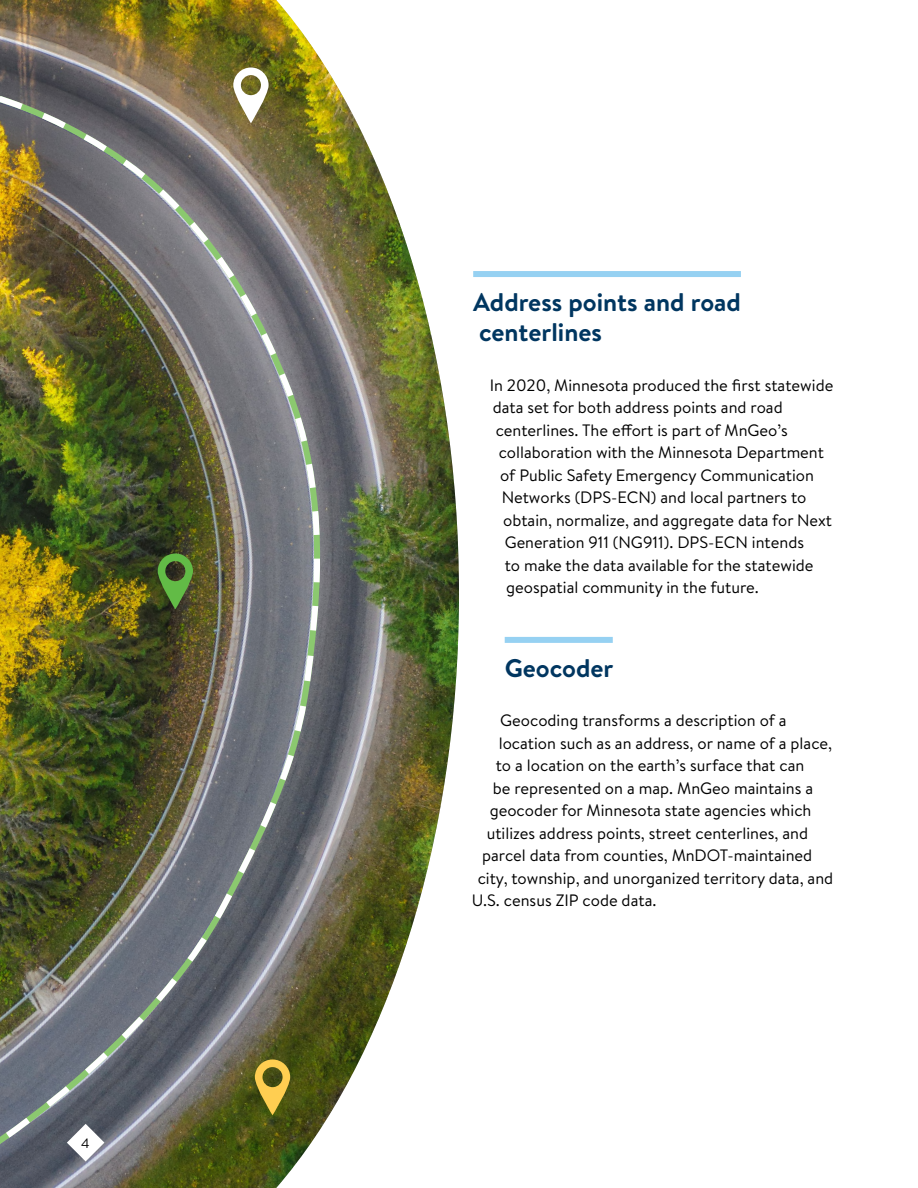
<style>
.page{position:relative;width:918px;height:1188px;background:#fff}
.page>*{position:absolute;margin:0;border:0;box-sizing:border-box;transform-origin:0 0}
.t1{font:700 25.5px/30.6px "Brandon Text";color:#003660}
.t2{font:16.5px "Brandon Text";color:#000}
.t3{font:13.5px "Brandon Text";color:#000}
</style>
<div class="page">
<img style="left:0;top:0;width:459px;height:1188px">
<img style="left:322px;top:83px;width:9px;height:1080px">
<img style="left:0;top:83px;width:322px;height:1080px">
<div style="left:473px;top:271px;width:268px;height:6px;background:#96d1f2"></div>
<div style="left:505px;top:637px;width:108px;height:6px;background:#96d1f2"></div>
<svg style="left:158px;top:554px;width:35px;height:55px"></svg>
<svg style="left:255px;top:1059px;width:35px;height:56px"></svg>
<svg style="left:233px;top:68px;width:36px;height:55px"></svg>
<svg style="left:67px;top:1124px;width:37px;height:37px"></svg>
<p class="t3" style="left:81px;top:1134px;width:10px">4</p>
<h4 class="t1" style="left:473px;top:286px;width:269px">Address points and road centerlines</h4>
<p class="t2" style="left:490px;top:374px;width:345px">In 2020, Minnesota produced the first statewide</p>
<p class="t2" style="left:493px;top:396px;width:292px">data set for both address points and road</p>
<p class="t2" style="left:496px;top:419px;width:294px">centerlines. The effort is part of MnGeo’s</p>
<p class="t2" style="left:499px;top:441px;width:327px">collaboration with the Minnesota Department</p>
<p class="t2" style="left:500px;top:464px;width:315px">of Public Safety Emergency Communication</p>
<p class="t2" style="left:502px;top:486px;width:306px">Networks (DPS-ECN) and local partners to</p>
<p class="t2" style="left:503px;top:509px;width:330px">obtain, normalize, and aggregate data for Next</p>
<p class="t2" style="left:505px;top:531px;width:301px">Generation 911 (NG911). DPS-ECN intends</p>
<p class="t2" style="left:505px;top:554px;width:310px">to make the data available for the statewide</p>
<p class="t2" style="left:506px;top:576px;width:254px">geospatial community in the future.</p>
<h4 class="t1" style="left:505px;top:652px;width:110px">Geocoder</h4>
<p class="t2" style="left:500px;top:709px;width:288px">Geocoding transforms a description of a</p>
<p class="t2" style="left:499px;top:732px;width:335px">location such as an address, or name of a place,</p>
<p class="t2" style="left:496px;top:754px;width:310px">to a location on the earth’s surface that can</p>
<p class="t2" style="left:493px;top:777px;width:322px">be represented on a map. MnGeo maintains a</p>
<p class="t2" style="left:490px;top:799px;width:323px">geocoder for Minnesota state agencies which</p>
<p class="t2" style="left:487px;top:822px;width:323px">utilizes address points, street centerlines, and</p>
<p class="t2" style="left:482px;top:844px;width:332px">parcel data from counties, MnDOT-maintained</p>
<p class="t2" style="left:478px;top:867px;width:357px">city, township, and unorganized territory data, and</p>
<p class="t2" style="left:472px;top:889px;width:186px">U.S. census ZIP code data.</p>
</div>
